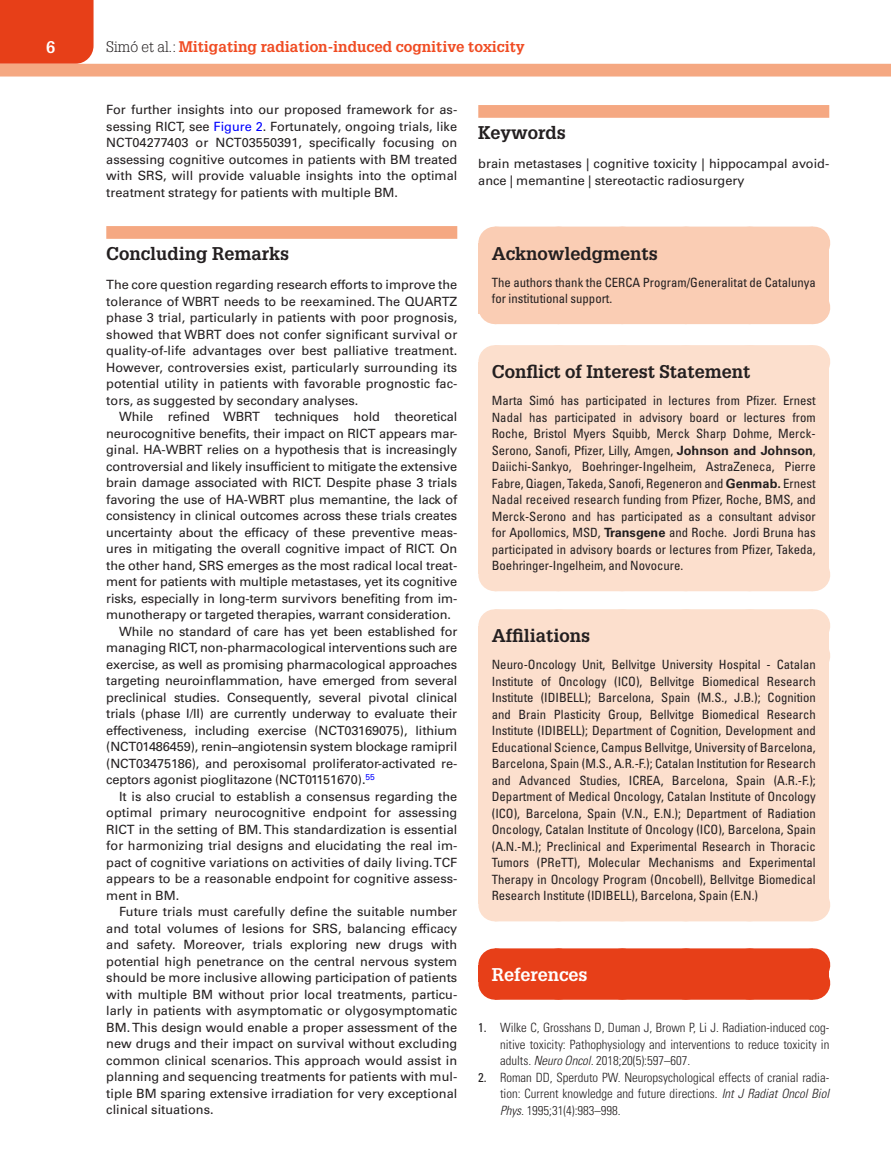
<style>
.page{position:relative;width:891px;height:1175px;background:#fff}
.page>*{position:absolute;margin:0;border:0;box-sizing:border-box;transform-origin:0 0}
.EM_Head{font:700 18px "Glypha LT Std";color:#231f20}
.EM_Ack_Head{font:700 18px "Glypha LT Std";color:#231f20}
.RefHead{font:700 18px "Glypha LT Std";color:#fff}
.t1{font:700 16.5px "Glypha LT Std";color:#fff}
.t2{font:15px "Glypha LT Std Bold 2";color:#f04b22}
.REV_TextInd{font:12.75px/16.5px "Univers LT Std";color:#231f20;text-align:justify}
.EM_Text_Aff{font:condensed 12.75px/16.5px "Univers LT Std";color:#231f20;text-align:justify}
.EM_Text{font:condensed 12.75px/16.5px "Univers LT Std";color:#231f20;text-align:justify}
.REV_Text{font:12.75px/16.5px "Univers LT Std";color:#231f20;text-align:justify}
.Reference{font:300 condensed 12.75px/16.5px "Univers LT Std";color:#231f20;text-align:justify}
.Text{font:12.75px/16.5px "Univers LT Std";color:#231f20}
.EM_Ack_Text{font:condensed 12.75px/16.5px "Univers LT Std";color:#231f20}
.s1{font-family:"Glypha LT Std";font-weight:300;color:#231f20}
.s2{color:#00f}
.s3{font-weight:700;font-stretch:normal}
.s4{font-weight:400}
.s5{font-style:italic}
</style>
<div class="page">
<div style="left:0;top:0;width:94px;height:64px;background:#e73f18"></div>
<div style="left:0;top:64px;width:891px;height:12px;background:#f5a882"></div>
<div style="left:106px;top:226px;width:351px;height:13px;background:#f5a882"></div>
<div style="left:478px;top:105px;width:351px;height:13px;background:#f5a882"></div>
<div style="left:478px;top:244px;width:351px;height:31px;background:#facdb4"></div>
<div style="left:495px;top:226px;width:318px;height:34px;background:#facdb4"></div>
<svg style="left:558px;top:226px;width:223px;height:1px"></svg>
<hr style="left:813px;top:226px;width:1px;height:34px;background:#facdb4">
<div style="left:478px;top:273px;width:351px;height:40px;background:#facdb4"></div>
<div style="left:495px;top:291px;width:318px;height:33px;background:#facdb4"></div>
<hr style="left:813px;top:291px;width:1px;height:33px;background:#facdb4">
<div style="left:478px;top:362px;width:351px;height:33px;background:#fcdfcd"></div>
<div style="left:495px;top:345px;width:318px;height:33px;background:#fcdfcd"></div>
<hr style="left:813px;top:345px;width:1px;height:33px;background:#fcdfcd">
<div style="left:478px;top:393px;width:351px;height:181px;background:#fcdfcd"></div>
<div style="left:495px;top:558px;width:318px;height:33px;background:#fcdfcd"></div>
<hr style="left:813px;top:558px;width:1px;height:33px;background:#fcdfcd">
<div style="left:478px;top:626px;width:351px;height:33px;background:#fcdfcd"></div>
<div style="left:495px;top:609px;width:318px;height:33px;background:#fcdfcd"></div>
<hr style="left:813px;top:609px;width:1px;height:33px;background:#fcdfcd">
<div style="left:478px;top:657px;width:351px;height:247px;background:#fcdfcd"></div>
<svg style="left:563px;top:609px;width:218px;height:1px"></svg>
<div style="left:495px;top:888px;width:318px;height:33px;background:#fcdfcd"></div>
<hr style="left:813px;top:888px;width:1px;height:33px;background:#fcdfcd">
<div style="left:478px;top:965px;width:351px;height:17px;background:#e73f18"></div>
<div style="left:495px;top:948px;width:318px;height:33px;background:#e73f18"></div>
<hr style="left:813px;top:948px;width:1px;height:33px;background:#e73f18">
<div style="left:495px;top:966px;width:318px;height:33px;background:#e73f18"></div>
<svg style="left:558px;top:948px;width:223px;height:1px"></svg>
<hr style="left:813px;top:966px;width:1px;height:33px;background:#e73f18">
<p class="t1" style="left:46px;top:37px;width:11px">6</p>
<p class="t2" style="left:106px;top:37px;width:420px"><span class="s1">Simó et al.:</span> Mitigating radiation-induced cognitive toxicity</p>
<p class="REV_TextInd" style="left:106px;top:102px;width:353px">For further insights into our proposed framework for as&shy;sessing RICT, see <span class="s2">Figure 2</span>. Fortunately, ongoing trials, like NCT04277403 or NCT03550391, specifically focusing on assessing cognitive outcomes in patients with BM treated with SRS, will provide valuable insights into the optimal treatment strategy for patients with multiple BM.</p>
<h2 class="EM_Head" style="left:106px;top:242px;width:184px">Concluding Remarks</h2>
<p class="REV_Text" style="left:106px;top:276px;width:353px">The core question regarding research efforts to improve the tolerance of WBRT needs to be reexamined. The QUARTZ phase 3 trial, particularly in patients with poor prognosis, showed that WBRT does not confer significant survival or quality-of-life advantages over best palliative treatment.<br>However, controversies exist, particularly surrounding its potential utility in patients with favorable prognostic fac&shy;tors, as suggested by secondary analyses.</p>
<p class="REV_TextInd" style="left:106px;top:408px;width:353px;text-indent:13px">While refined WBRT techniques hold theoretical neurocognitive benefits, their impact on RICT appears mar&shy;ginal. HA-WBRT relies on a hypothesis that is increasingly controversial and likely insufficient to mitigate the extensive brain damage associated with RICT. Despite phase 3 trials favoring the use of HA-WBRT plus memantine, the lack of consistency in clinical outcomes across these trials creates uncertainty about the efficacy of these preventive meas&shy;ures in mitigating the overall cognitive impact of RICT. On the other hand, SRS emerges as the most radical local treat&shy;ment for patients with multiple metastases, yet its cognitive risks, especially in long-term survivors benefiting from im&shy;munotherapy or targeted therapies, warrant consideration.</p>
<p class="REV_TextInd" style="left:106px;top:623px;width:353px;text-indent:13px">While no standard of care has yet been established for managing RICT, non-pharmacological interventions such are exercise, as well as promising pharmacological approaches targeting neuroinflammation, have emerged from several preclinical studies. Consequently, several pivotal clinical trials (phase I/II) are currently underway to evaluate their effectiveness, including exercise (NCT03169075), lithium (NCT01486459), renin–angiotensin system blockage ramipril (NCT03475186), and peroxisomal proliferator-activated re&shy;ceptors agonist pioglitazone (NCT01151670).<sup>55</sup></p>
<p class="REV_TextInd" style="left:106px;top:788px;width:353px;text-indent:13px">It is also crucial to establish a consensus regarding the optimal primary neurocognitive endpoint for assessing RICT in the setting of BM. This standardization is essential for harmonizing trial designs and elucidating the real im&shy;pact of cognitive variations on activities of daily living. TCF appears to be a reasonable endpoint for cognitive assess&shy;ment in BM.</p>
<p class="REV_TextInd" style="left:106px;top:903px;width:353px;text-indent:13px">Future trials must carefully define the suitable number and total volumes of lesions for SRS, balancing efficacy and safety. Moreover, trials exploring new drugs with potential high penetrance on the central nervous system should be more inclusive allowing participation of patients with multiple BM without prior local treatments, particu&shy;larly in patients with asymptomatic or olygosymptomatic BM. This design would enable a proper assessment of the new drugs and their impact on survival without excluding common clinical scenarios. This approach would assist in planning and sequencing treatments for patients with mul&shy;tiple BM sparing extensive irradiation for very exceptional clinical situations.</p>
<h2 class="EM_Head" style="left:478px;top:121px;width:89px">Keywords</h2>
<p class="Text" style="left:478px;top:155px;width:352px">brain metastases | cognitive toxicity | hippocampal avoid&shy;ance | memantine | stereotactic radiosurgery</p>
<p class="EM_Ack_Head" style="left:492px;top:242px;width:168px">Acknowledgments</p>
<p class="EM_Ack_Text" style="left:492px;top:274px;width:326px">The authors thank the CERCA Program/Generalitat de Catalunya for institutional support.</p>
<p class="EM_Head" style="left:492px;top:360px;width:260px">Conflict of Interest Statement</p>
<p class="EM_Text" style="left:492px;top:392px;width:326px">Marta Simó has participated in lectures from Pfizer. Ernest Nadal has participated in advisory board or lectures from Roche, Bristol Myers Squibb, Merck Sharp Dohme, Merck-Serono, Sanofi, Pfizer, Lilly, Amgen, <span class="s3">Johnson and Johnson</span>, Daiichi-Sankyo, Boehringer-Ingelheim, AstraZeneca, Pierre Fabre, Qiagen, Takeda, Sanofi, Regeneron and <span class="s3">Genmab.</span> Ernest Nadal received research funding from Pfizer, Roche, BMS, and Merck-Serono and has participated as a consultant advisor for Apollomics, MSD, <span class="s3">Transgene</span> and Roche. Jordi Bruna has participated in advisory boards or lectures from Pfizer, Takeda, Boehringer-Ingelheim, and Novocure.</p>
<p class="EM_Head" style="left:492px;top:624px;width:100px">Affiliations</p>
<p class="EM_Text_Aff" style="left:492px;top:656px;width:326px">Neuro-Oncology Unit, Bellvitge University Hospital - Catalan Institute of Oncology (ICO), Bellvitge Biomedical Research Institute (IDIBELL); Barcelona, Spain (M.S., J.B.); Cognition and Brain Plasticity Group, Bellvitge Biomedical Research Institute (IDIBELL); Department of Cognition, Development and Educational Science, Campus Bellvitge, University of Barcelona, Barcelona, Spain (M.S., A.R.-F.); Catalan Institution for Research and Advanced Studies, ICREA, Barcelona, Spain (A.R.-F.); Department of Medical Oncology, Catalan Institute of Oncology (ICO), Barcelona, Spain (V.N., E.N.); Department of Radiation Oncology, Catalan Institute of Oncology (ICO), Barcelona, Spain (A.N.-M.); Preclinical and Experimental Research in Thoracic Tumors (PReTT), Molecular Mechanisms and Experimental Therapy in Oncology Program (Oncobell), Bellvitge Biomedical Research Institute (IDIBELL), Barcelona, Spain (E.N.)</p>
<p class="RefHead" style="left:492px;top:963px;width:97px">References</p>
<p class="Reference" style="left:500px;top:1019px;width:331px;text-indent:-22px"><span class="s4">1.</span> Wilke C, Grosshans D, Duman J, Brown P, Li J. Radiation-induced cog&shy;nitive toxicity: Pathophysiology and interventions to reduce toxicity in adults. <span class="s5">Neuro Oncol.</span> 2018;20(5):597–607.</p>
<p class="Reference" style="left:500px;top:1069px;width:331px;text-indent:-22px"><span class="s4">2.</span> Roman DD, Sperduto PW. Neuropsychological effects of cranial radia&shy;tion: Current knowledge and future directions. <span class="s5">Int J Radiat Oncol Biol Phys.</span> 1995;31(4):983–998.</p>
</div>
